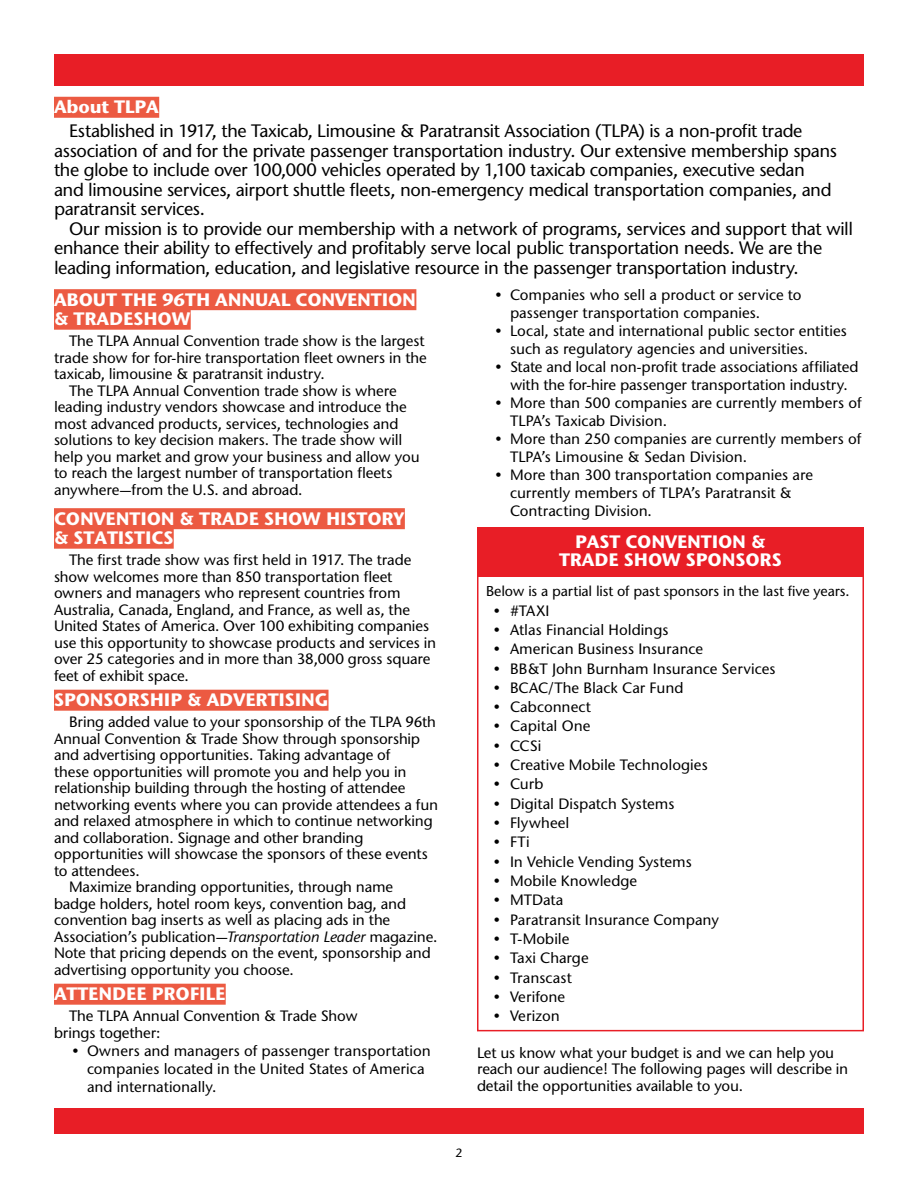
<style>
.page{position:relative;width:918px;height:1188px;background:#fff}
.page>*{position:absolute;margin:0;border:0;box-sizing:border-box;transform-origin:0 0}
.Body_Text{font:18px/19.5px "Bell Stone Sans";letter-spacing:-.025em;color:#000}
.Body_Text-2{font:700 18px/18px "Bell Stone Sans";letter-spacing:-.01em;color:#fff;text-align:center}
.Body_Text-3{font:15px/16.5px "Bell Stone Sans";letter-spacing:-.005em;color:#000}
.Body_Text-4{font:14.25px "Bell Stone Sans";letter-spacing:-.01em;color:#000}
._2011_Page_Numbers{font:12px "Bell Stone Sans";color:#000}
.s1{font-style:italic}
</style>
<div class="page">
<div style="left:54px;top:54px;width:810px;height:32px;background:#e81e26"></div>
<div style="left:54px;top:1108px;width:810px;height:26px;background:#e81e26"></div>
<div style="left:54px;top:289px;width:362px;height:21px;background:#ec5a42"></div>
<div style="left:54px;top:309px;width:137px;height:21px;background:#ec5a42"></div>
<div style="left:54px;top:508px;width:351px;height:21px;background:#ec5a42"></div>
<div style="left:54px;top:528px;width:120px;height:21px;background:#ec5a42"></div>
<div style="left:54px;top:690px;width:275px;height:21px;background:#ec5a42"></div>
<div style="left:54px;top:984px;width:172px;height:21px;background:#ec5a42"></div>
<div style="left:54px;top:97px;width:105px;height:21px;background:#ec5a42"></div>
<div style="left:477px;top:527px;width:387px;height:50px;background:#e81e26"></div>
<div style="left:477px;top:527px;width:387px;height:504px;border:2px solid #e81e26"></div>
<p class="Body_Text-2" style="left:54px;top:98px;width:107px">About TLPA</p>
<p class="Body_Text" style="left:54px;top:121px;width:785px;text-indent:15px">Established in 1917, the Taxicab, Limousine &amp; Paratransit Association (TLPA) is a non-profit trade association of and for the private passenger transportation industry. Our extensive membership spans the globe to include over 100,000 vehicles operated by 1,100 taxicab companies, executive sedan and limousine services, airport shuttle fleets, non-emergency medical transportation companies, and paratransit services.</p>
<p class="Body_Text" style="left:54px;top:219px;width:801px;text-indent:15px">Our mission is to provide our membership with a network of programs, services and support that will enhance their ability to effectively and profitably serve local public transportation needs. We are the leading information, education, and legislative resource in the passenger transportation industry.</p>
<p class="Body_Text-2" style="left:54px;top:290px;width:364px">ABOUT THE 96TH ANNUAL CONVENTION</p>
<p class="Body_Text-2" style="left:54px;top:310px;width:138px">&amp; TRADESHOW</p>
<p class="Body_Text-3" style="left:54px;top:333px;width:374px;text-indent:15px">The TLPA Annual Convention trade show is the largest trade show for for-hire transportation fleet owners in the taxicab, limousine &amp; paratransit industry.</p>
<p class="Body_Text-3" style="left:54px;top:382px;width:367px;text-indent:15px">The TLPA Annual Convention trade show is where leading industry vendors showcase and introduce the most advanced products, services, technologies and solutions to key decision makers. The trade show will help you market and grow your business and allow you to reach the largest number of transportation fleets anywhere—from the U.S. and abroad.</p>
<p class="Body_Text-2" style="left:54px;top:509px;width:352px">CONVENTION &amp; TRADE SHOW HISTORY</p>
<p class="Body_Text-2" style="left:54px;top:529px;width:121px">&amp; STATISTICS</p>
<p class="Body_Text-3" style="left:54px;top:552px;width:384px;text-indent:15px">The first trade show was first held in 1917. The trade show welcomes more than 850 transportation fleet owners and managers who represent countries from Australia, Canada, England, and France, as well as, the United States of America. Over 100 exhibiting companies use this opportunity to showcase products and services in over 25 categories and in more than 38,000 gross square feet of exhibit space.</p>
<p class="Body_Text-2" style="left:54px;top:691px;width:276px">SPONSORSHIP &amp; ADVERTISING</p>
<p class="Body_Text-3" style="left:54px;top:714px;width:386px;text-indent:15px">Bring added value to your sponsorship of the TLPA 96th Annual Convention &amp; Trade Show through sponsorship and advertising opportunities. Taking advantage of<br>these opportunities will promote you and help you in relationship building through the hosting of attendee networking events where you can provide attendees a fun and relaxed atmosphere in which to continue networking and collaboration. Signage and other branding opportunities will showcase the sponsors of these events to attendees.</p>
<p class="Body_Text-3" style="left:54px;top:879px;width:385px;text-indent:15px">Maximize branding opportunities, through name badge holders, hotel room keys, convention bag, and convention bag inserts as well as placing ads in the Association’s publication—<span class="s1">Transportation Leader</span> magazine.<br>Note that pricing depends on the event, sponsorship and advertising opportunity you choose.</p>
<p class="Body_Text-2" style="left:54px;top:985px;width:173px">ATTENDEE PROFILE</p>
<p class="Body_Text-3" style="left:54px;top:1008px;width:305px;text-indent:15px">The TLPA Annual Convention &amp; Trade Show brings together:</p>
<p class="Body_Text-3" style="left:87px;top:1041px;width:345px;line-height:18px;text-indent:-15px">• Owners and managers of passenger transportation companies located in the United States of America and internationally.</p>
<p class="Body_Text-3" style="left:510px;top:286px;width:293px;line-height:18px;text-indent:-15px">• Companies who sell a product or service to passenger transportation companies.</p>
<p class="Body_Text-3" style="left:510px;top:322px;width:339px;line-height:18px;text-indent:-15px">• Local, state and international public sector entities such as regulatory agencies and universities.</p>
<p class="Body_Text-3" style="left:495px;top:358px;width:365px;line-height:18px;text-align:center">• State and local non-profit trade associations affiliated with the for-hire passenger transportation industry.</p>
<p class="Body_Text-3" style="left:510px;top:394px;width:353px;line-height:18px;text-indent:-15px">• More than 500 companies are currently members of<br>TLPA’s Taxicab Division.</p>
<p class="Body_Text-3" style="left:510px;top:430px;width:353px;line-height:18px;text-indent:-15px">• More than 250 companies are currently members of<br>TLPA’s Limousine &amp; Sedan Division.</p>
<p class="Body_Text-3" style="left:510px;top:466px;width:305px;line-height:18px;text-indent:-15px">• More than 300 transportation companies are currently members of TLPA’s Paratransit &amp;<br>Contracting Division.</p>
<p class="Body_Text-2" style="left:559px;top:533px;width:224px">PAST CONVENTION &amp;<br>TRADE SHOW SPONSORS</p>
<p class="Body_Text-4" style="left:486px;top:583px;width:365px">Below is a partial list of past sponsors in the last five years.</p>
<p class="Body_Text-3" style="left:494px;top:602px;width:58px">• #TAXI</p>
<p class="Body_Text-3" style="left:494px;top:621px;width:177px">• Atlas Financial Holdings</p>
<p class="Body_Text-3" style="left:494px;top:641px;width:211px">• American Business Insurance</p>
<p class="Body_Text-3" style="left:494px;top:660px;width:284px">• BB&amp;T John Burnham Insurance Services</p>
<p class="Body_Text-3" style="left:494px;top:679px;width:191px">• BCAC/The Black Car Fund</p>
<p class="Body_Text-3" style="left:494px;top:699px;width:99px">• Cabconnect</p>
<p class="Body_Text-3" style="left:494px;top:718px;width:98px">• Capital One</p>
<p class="Body_Text-3" style="left:494px;top:737px;width:49px">• CCSi</p>
<p class="Body_Text-3" style="left:494px;top:757px;width:216px">• Creative Mobile Technologies</p>
<p class="Body_Text-3" style="left:494px;top:776px;width:52px">• Curb</p>
<p class="Body_Text-3" style="left:494px;top:795px;width:183px">• Digital Dispatch Systems</p>
<p class="Body_Text-3" style="left:494px;top:815px;width:78px">• Flywheel</p>
<p class="Body_Text-3" style="left:494px;top:834px;width:38px">• FTi</p>
<p class="Body_Text-3" style="left:494px;top:853px;width:200px">• In Vehicle Vending Systems</p>
<p class="Body_Text-3" style="left:494px;top:872px;width:145px">• Mobile Knowledge</p>
<p class="Body_Text-3" style="left:494px;top:892px;width:72px">• MTData</p>
<p class="Body_Text-3" style="left:494px;top:911px;width:227px">• Paratransit Insurance Company</p>
<p class="Body_Text-3" style="left:494px;top:930px;width:77px">• T-Mobile</p>
<p class="Body_Text-3" style="left:494px;top:950px;width:97px">• Taxi Charge</p>
<p class="Body_Text-3" style="left:494px;top:969px;width:80px">• Transcast</p>
<p class="Body_Text-3" style="left:494px;top:988px;width:73px">• Verifone</p>
<p class="Body_Text-3" style="left:494px;top:1008px;width:68px">• Verizon</p>
<p class="Body_Text-3" style="left:477px;top:1044px;width:373px">Let us know what your budget is and we can help you reach our audience! The following pages will describe in detail the opportunities available to you.</p>
<p class="_2011_Page_Numbers" style="left:456px;top:1146px;width:8px">2</p>
</div>
